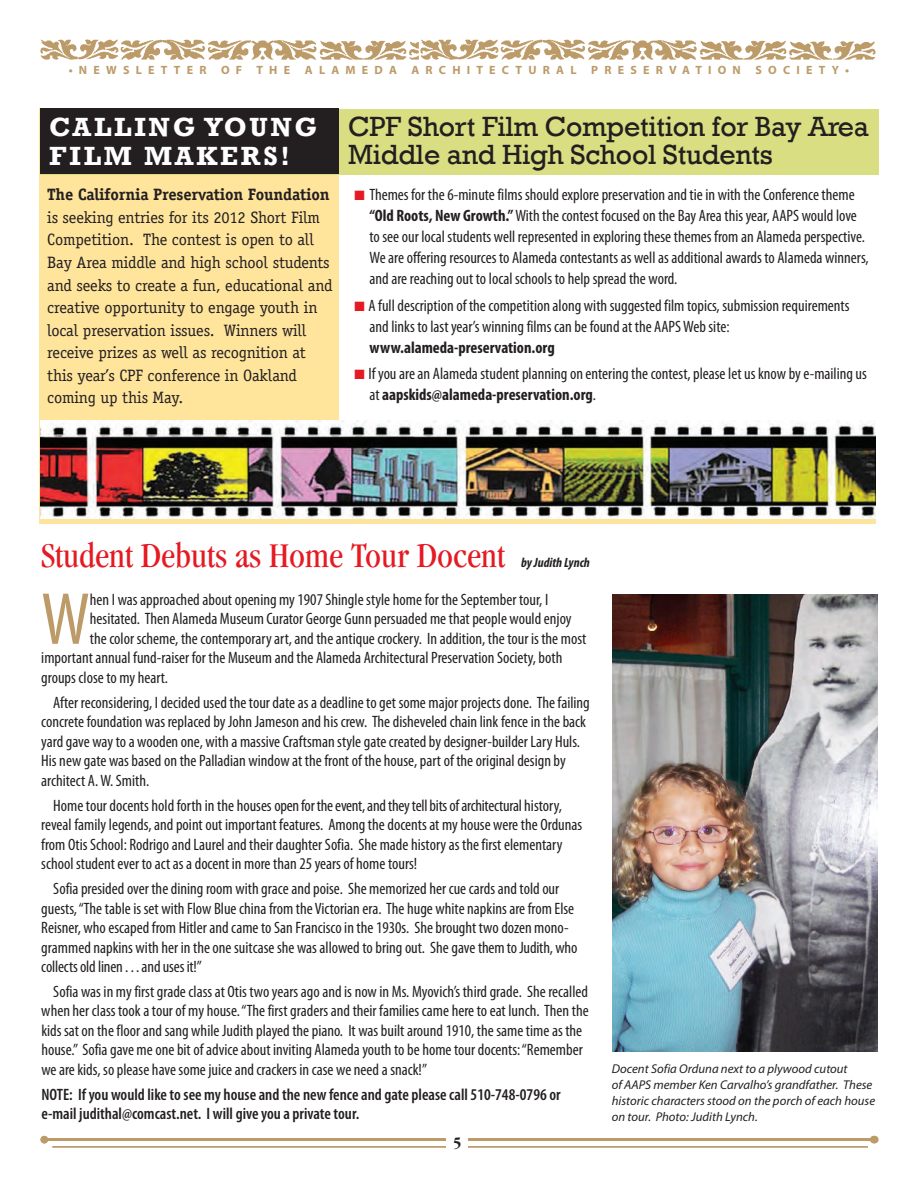
<style>
.page{position:relative;width:918px;height:1188px;background:#fff}
.page>*{position:absolute;margin:0;border:0;box-sizing:border-box;transform-origin:0 0}
.t1{font:condensed 74.4px "Myriad Pro";color:#bc9b69}
.t2{font:condensed 36px "Garamond";color:#e51a23}
.t3{font:28.5px/28.5px "Rockwell";letter-spacing:-.01em;color:#231f20}
.t4{font:700 27px/28.5px "Rockwell";letter-spacing:.1em;color:#fff}
.t5{font:condensed 16.5px/19.5px "Myriad Pro";color:#231f20}
.t6{font:16.5px/22.5px "Officina Serif";letter-spacing:-.01em;color:#231f20}
.t7{font:600 condensed 16.5px/19.5px "Myriad Pro";color:#231f20}
.t8{font:700 16.5px "Officina Serif";letter-spacing:-.01em;color:#231f20}
.t9{font:700 condensed 16.5px "Myriad Pro";color:#231f20}
.t10{font:700 condensed 16.5px "Garamond";color:#231f20}
.t11{font:italic 700 condensed 13.5px "Myriad Pro";color:#231f20}
.t12{font:italic 12.75px/15.8px "Myriad Pro";color:#231f20}
.t13{font:700 12px "Myriad Pro";letter-spacing:.52em;color:#bc9b69}
.s1{color:#e51a23}
.s2{font-weight:700}
</style>
<div class="page">
<img style="left:40px;top:40px;width:836px;height:20px">
<div style="left:39px;top:109px;width:837px;height:415px;background:#ffe49c"></div>
<div style="left:339px;top:108px;width:537px;height:315px;background:#fff"></div>
<img style="left:40px;top:420px;width:835px;height:98px">
<div style="left:40px;top:109px;width:839px;height:65px;background:#d8de81"></div>
<img style="left:613px;top:595px;width:264px;height:457px">
<div style="left:871px;top:1136px;width:8px;height:7px;background:#bc9b69;border-radius:50%"></div>
<hr style="left:45px;top:1138px;width:828px;height:3px;background:#bc9b69">
<div style="left:870px;top:1136px;width:7px;height:7px;background:#bc9b69;border-radius:50%"></div>
<div style="left:40px;top:1136px;width:8px;height:7px;background:#bc9b69;border-radius:50%"></div>
<hr style="left:52px;top:1146px;width:816px;height:2px;background:#bc9b69">
<div style="left:447px;top:1126px;width:21px;height:31px;background:#fff"></div>
<div style="left:40px;top:109px;width:299px;height:65px;background:#231f20"></div>
<p class="t13" style="left:69px;top:62px;width:174px">•N EWSLETTER OF</p>
<p class="t13" style="left:257px;top:62px;width:594px">THE ALAMEDA ARCHITECTURAL PRESERVATION SOCIETY•</p>
<h3 class="t4" style="left:49px;top:113px;width:270px">CALLING YOUNG<br>FILM MAKERS!</h3>
<h3 class="t3" style="left:348px;top:112px;width:522px">CPF Short Film Competition for Bay Area<br>Middle and High School Students</h3>
<p class="t8" style="left:47px;top:185px;width:284px">The California Preservation Foundation</p>
<p class="t6" style="left:47px;top:206px;width:287px">is seeking entries for its 2012 Short Film Competition. The contest is open to all Bay Area middle and high school students and seeks to create a fun, educational and creative opportunity to engage youth in local preservation issues. Winners will receive prizes as well as recognition at this year’s CPF conference in Oakland coming up this May.</p>
<p class="t5" style="left:370px;top:184px;width:501px;line-height:21px;text-indent:-15px"><span class="s1">■</span> Themes for the 6-minute films should explore preservation and tie in with the Conference theme <span class="s2">“Old Roots, New Growth.”</span> With the contest focused on the Bay Area this year, AAPS would love to see our local students well represented in exploring these themes from an Alameda perspective.<br>We are offering resources to Alameda contestants as well as additional awards to Alameda winners, and are reaching out to local schools to help spread the word.</p>
<p class="t5" style="left:370px;top:295px;width:481px;line-height:21px;text-indent:-15px"><span class="s1">■</span> A full description of the competition along with suggested film topics, submission requirements and links to last year’s winning films can be found at the AAPS Web site:</p>
<p class="t9" style="left:370px;top:337px;width:187px">www.alameda-preservation.org</p>
<p class="t5" style="left:370px;top:363px;width:499px;line-height:21px;text-indent:-15px"><span class="s1">■</span> If you are an Alameda student planning on entering the contest, please let us know by e-mailing us at <span class="s2">aapskids@alameda-preservation.org</span>.</p>
<h2 class="t2" style="left:41px;top:535px;width:465px">Student Debuts as Home Tour Docent</h2>
<p class="t11" style="left:521px;top:554px;width:70px">by Judith Lynch</p>
<h1 class="t1" style="left:41px;top:574px;width:50px">W</h1>
<p class="t5" style="left:90px;top:589px;width:460px">hen I was approached about opening my 1907 Shingle style home for the September tour, I</p>
<p class="t5" style="left:90px;top:609px;width:483px">hesitated. Then Alameda Museum Curator George Gunn persuaded me that people would enjoy</p>
<p class="t5" style="left:90px;top:628px;width:498px">the color scheme, the contemporary art, and the antique crockery. In addition, the tour is the most</p>
<p class="t5" style="left:41px;top:648px;width:523px">important annual fund-raiser for the Museum and the Alameda Architectural Preservation Society, both</p>
<p class="t5" style="left:41px;top:667px;width:128px">groups close to my heart.</p>
<p class="t5" style="left:41px;top:692px;width:550px;text-indent:12px">After reconsidering, I decided used the tour date as a deadline to get some major projects done. The failing concrete foundation was replaced by John Jameson and his crew. The disheveled chain link fence in the back yard gave way to a wooden one, with a massive Craftsman style gate created by designer-builder Lary Huls.<br>His new gate was based on the Palladian window at the front of the house, part of the original design by architect A. W. Smith.</p>
<p class="t5" style="left:41px;top:795px;width:542px;text-indent:12px">Home tour docents hold forth in the houses open for the event, and they tell bits of architectural history, reveal family legends, and point out important features. Among the docents at my house were the Ordunas from Otis School: Rodrigo and Laurel and their daughter Sofia. She made history as the first elementary school student ever to act as a docent in more than 25 years of home tours!</p>
<p class="t5" style="left:41px;top:879px;width:538px;text-indent:12px">Sofia presided over the dining room with grace and poise. She memorized her cue cards and told our guests, “The table is set with Flow Blue china from the Victorian era. The huge white napkins are from Else Reisner, who escaped from Hitler and came to San Francisco in the 1930s. She brought two dozen mono&shy;grammed napkins with her in the one suitcase she was allowed to bring out. She gave them to Judith, who collects old linen . . . and uses it!”</p>
<p class="t5" style="left:41px;top:982px;width:549px;text-indent:12px">Sofia was in my first grade class at Otis two years ago and is now in Ms. Myovich’s third grade. She recalled when her class took a tour of my house. “The first graders and their families came here to eat lunch. Then the kids sat on the floor and sang while Judith played the piano. It was built around 1910, the same time as the house.” Sofia gave me one bit of advice about inviting Alameda youth to be home tour docents: “Remember we are kids, so please have some juice and crackers in case we need a snack!”</p>
<p class="t7" style="left:41px;top:1084px;width:521px">NOTE: If you would like to see my house and the new fence and gate please call 510-748-0796 or e-mail judithal@comcast.net. I will give you a private tour.</p>
<p class="t10" style="left:453px;top:1133px;width:10px">05</p>
<p class="t12" style="left:612px;top:1061px;width:265px">Docent Sofia Orduna next to a plywood cutout<br>of AAPS member Ken Carvalho’s grandfather. These historic characters stood on the porch of each house on tour. Photo: Judith Lynch.</p>
</div>
